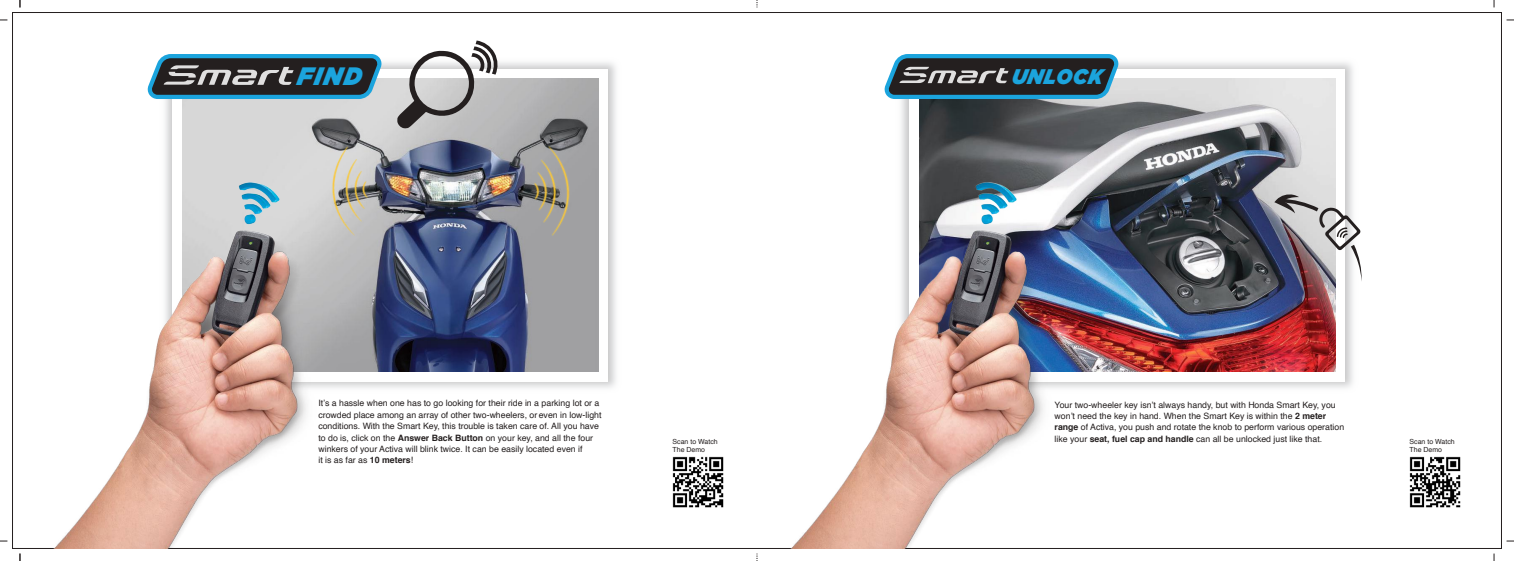
<style>
.page{position:relative;width:1514px;height:561px;background:#fff}
.page>*{position:absolute;margin:0;border:0;box-sizing:border-box;transform-origin:0 0}
.t1{font:italic 900 25.2px "Gotham";color:#1ba4dd;scale:.94 1}
.t2{font:italic 900 21.18px "Gotham";letter-spacing:.04em;color:#1ba4dd;scale:.94 1}
.t3{font:8.75px/11.4px "Helvetica";color:#241f1f}
.t4{font:7px/8px "Helvetica";color:#241f1f}
.s1{font-weight:700}
</style>
<div class="page">
<img style="left:182px;top:79px;width:416px;height:292px">
<img style="left:919px;top:79px;width:416px;height:292px">
<img style="left:301px;top:84px;width:317px;height:214px">
<svg style="left:147px;top:54px;width:235px;height:45px"></svg>
<svg style="left:884px;top:54px;width:234px;height:45px"></svg>
<svg style="left:397px;top:40px;width:101px;height:88px"></svg>
<img style="left:1274px;top:193px;width:87px;height:89px">
<img style="left:791px;top:171px;width:270px;height:377px">
<img style="left:54px;top:171px;width:271px;height:377px">
<img style="left:672px;top:456px;width:52px;height:52px">
<img style="left:1409px;top:456px;width:52px;height:52px">
<h1 class="t1" style="left:297px;top:58px;width:70px">FIND</h1>
<h2 class="t2" style="left:1011px;top:61px;width:98px">UNLOCK</h2>
<p class="t3" style="left:318px;top:398px;width:284px">It’s a hassle when one has to go looking for their ride in a parking lot or a crowded place among an array of other two-wheelers, or even in low-light conditions. With the Smart Key, this trouble is taken care of. All you have to do is, click on the <span class="s1">Answer Back Button</span> on your key, and all the four winkers of your Activa will blink twice. It can be easily located even if<br>it is as far as <span class="s1">10 meters</span>!</p>
<p class="t3" style="left:1054px;top:399px;width:291px">Your two-wheeler key isn’t always handy, but with Honda Smart Key, you won’t need the key in hand. When the Smart Key is within the <span class="s1">2 meter range</span> of Activa, you push and rotate the knob to perform various operation like your <span class="s1">seat, fuel cap and handle</span> can all be unlocked just like that.</p>
<p class="t4" style="left:672px;top:437px;width:47px">Scan to Watch<br>The Demo</p>
<p class="t4" style="left:1409px;top:437px;width:47px">Scan to Watch<br>The Demo</p>
</div>
